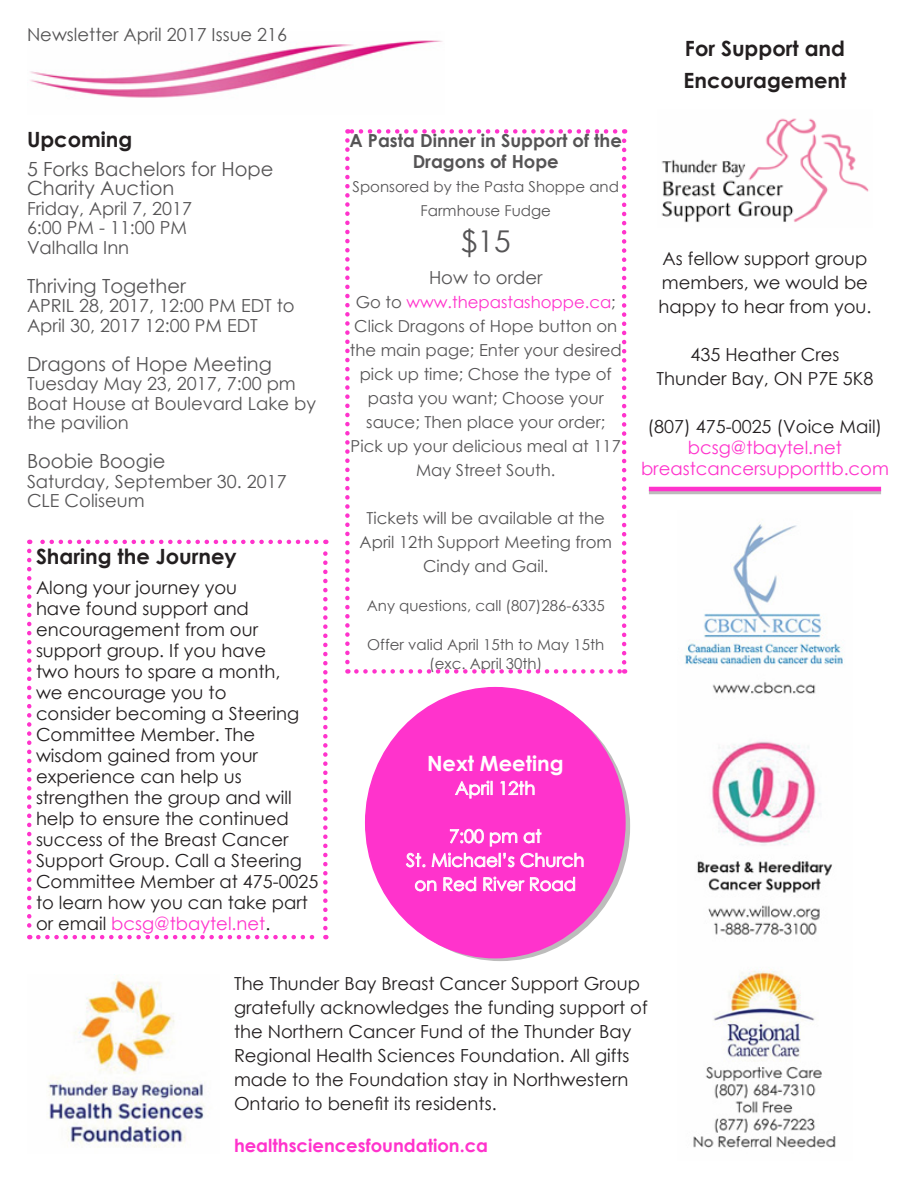
<style>
.page{position:relative;width:918px;height:1188px;background:#fff}
.page>*{position:absolute;margin:0;border:0;box-sizing:border-box;transform-origin:0 0}
.TBBCSG_article{font:30px "Century Gothic";color:#555455}
.TBBCSG_title{font:700 21px/31.5px "Century Gothic";color:#231f20}
.TBBCSG_Meeting{font:700 21px "Century Gothic";color:#fff}
.TBBCSG_article-2{font:19.5px/19.5px "Century Gothic";color:#555455}
.t1{font:18px/21px "Century Gothic";color:#231f20}
.TBBCSG_article-3{font:18px/19.5px "Century Gothic";color:#555455}
.TBBCSG_Meeting-2{font:18px/24px "Century Gothic";color:#fff;text-align:center}
.t2{font:18px "Century Gothic";color:#f3c}
.TBBCSG_article_title{font:700 18px/21px "Century Gothic";color:#555455;text-align:center}
.t3{font:700 18px "Century Gothic";color:#f3c}
.TBBCSG_article-4{font:16.5px/24px "Century Gothic";color:#555455;text-align:center}
.TBBCSG_article-5{font:15px/24px "Century Gothic";color:#555455;text-align:center}
.s1{color:#f3c}
</style>
<div class="page">
<img style="left:30px;top:40px;width:413px;height:58px">
<img style="left:685px;top:522px;width:158px;height:626px">
<img style="left:48px;top:978px;width:157px;height:170px">
<svg style="left:27px;top:551px;width:5px;height:388px"></svg>
<svg style="left:38px;top:935px;width:288px;height:4px"></svg>
<svg style="left:323px;top:540px;width:5px;height:388px"></svg>
<svg style="left:29px;top:540px;width:287px;height:4px"></svg>
<img style="left:661px;top:118px;width:208px;height:105px">
<svg style="left:649px;top:491px;width:232px;height:3px"></svg>
<hr style="left:649px;top:487px;width:232px;height:4px;background:#f3c">
<svg style="left:371px;top:691px;width:259px;height:270px;background:#c6aabe"></svg>
<div style="left:366px;top:688px;width:259px;height:270px;background:#f3c;border-radius:50%"></div>
<svg style="left:455px;top:781px;width:37px;height:17px"></svg>
<svg style="left:501px;top:781px;width:33px;height:14px"></svg>
<svg style="left:450px;top:829px;width:34px;height:14px"></svg>
<svg style="left:490px;top:832px;width:27px;height:14px"></svg>
<svg style="left:524px;top:829px;width:17px;height:14px"></svg>
<svg style="left:406px;top:853px;width:19px;height:14px"></svg>
<svg style="left:432px;top:853px;width:82px;height:14px"></svg>
<svg style="left:521px;top:853px;width:62px;height:14px"></svg>
<svg style="left:415px;top:880px;width:21px;height:11px"></svg>
<svg style="left:444px;top:877px;width:32px;height:14px"></svg>
<svg style="left:484px;top:877px;width:91px;height:14px"></svg>
<svg style="left:345px;top:140px;width:5px;height:534px"></svg>
<svg style="left:356px;top:669px;width:269px;height:5px"></svg>
<svg style="left:622px;top:129px;width:4px;height:533px"></svg>
<svg style="left:347px;top:129px;width:268px;height:5px"></svg>
<p class="TBBCSG_article-3" style="left:27px;top:24px;width:262px">Newsletter April 2017 Issue 216</p>
<p class="TBBCSG_title" style="left:27px;top:123px;width:107px">Upcoming</p>
<p class="TBBCSG_article-2" style="left:27px;top:159px;width:248px">5 Forks Bachelors for Hope<br>Charity Auction</p>
<p class="TBBCSG_article-3" style="left:27px;top:198px;width:167px">Friday, April 7, 2017</p>
<p class="TBBCSG_article-3" style="left:27px;top:218px;width:162px">6:00 PM - 11:00 PM</p>
<p class="TBBCSG_article-3" style="left:27px;top:237px;width:104px">Valhalla Inn</p>
<p class="TBBCSG_article-2" style="left:27px;top:276px;width:161px">Thriving Together</p>
<p class="TBBCSG_article-3" style="left:27px;top:296px;width:269px">APRIL 28, 2017, 12:00 PM EDT to<br>April 30, 2017 12:00 PM EDT</p>
<p class="TBBCSG_article-2" style="left:27px;top:354px;width:247px">Dragons of Hope Meeting</p>
<p class="TBBCSG_article-3" style="left:27px;top:374px;width:291px">Tuesday May 23, 2017, 7:00 pm<br>Boat House at Boulevard Lake by the pavilion</p>
<p class="TBBCSG_article-2" style="left:27px;top:451px;width:140px">Boobie Boogie</p>
<p class="TBBCSG_article-3" style="left:27px;top:471px;width:261px">Saturday, September 30. 2017</p>
<p class="TBBCSG_article-3" style="left:27px;top:491px;width:119px">CLE Coliseum</p>
<p class="TBBCSG_title" style="left:36px;top:540px;width:202px">Sharing the Journey</p>
<p class="t1" style="left:36px;top:577px;width:284px">Along your journey you<br>have found support and encouragement from our support group. If you have<br>two hours to spare a month,<br>we encourage you to<br>consider becoming a Steering<br>Committee Member. The wisdom gained from your experience can help us strengthen the group and will help to ensure the continued success of the Breast Cancer<br>Support Group. Call a Steering<br>Committee Member at 475-0025 to learn how you can take part or email <span class="s1">bcsg@tbaytel.net</span>.</p>
<p class="TBBCSG_article_title" style="left:350px;top:129px;width:274px">A Pasta Dinner in Support of the<br>Dragons of Hope</p>
<p class="TBBCSG_article-5" style="left:353px;top:175px;width:268px">Sponsored by the Pasta Shoppe and<br>Farmhouse Fudge</p>
<p class="TBBCSG_article" style="left:461px;top:220px;width:51px">$15</p>
<p class="TBBCSG_article-3" style="left:429px;top:267px;width:115px">How to order</p>
<p class="TBBCSG_article-4" style="left:350px;top:289px;width:273px">Go to <span class="s1">www.thepastashoppe.ca</span>;<br>Click Dragons of Hope button on the main page; Enter your desired pick up time; Chose the type of pasta you want; Choose your sauce; Then place your order;<br>Pick up your delicious meal at 117<br>May Street South.</p>
<p class="TBBCSG_article-4" style="left:360px;top:505px;width:254px">Tickets will be available at the<br>April 12th Support Meeting from<br>Cindy and Gail.</p>
<p class="TBBCSG_article-5" style="left:367px;top:593px;width:239px">Any questions, call (807)286-6335</p>
<p class="TBBCSG_article-5" style="left:367px;top:634px;width:239px;line-height:19.5px">Offer valid April 15th to May 15th (exc. April 30th)</p>
<p class="TBBCSG_title" style="left:684px;top:32px;width:164px">For Support and<br>Encouragement</p>
<p class="t1" style="left:659px;top:246px;width:214px;line-height:24px">As fellow support group members, we would be happy to hear from you.</p>
<p class="t1" style="left:690px;top:344px;width:151px">435 Heather Cres</p>
<p class="t1" style="left:656px;top:368px;width:219px">Thunder Bay, ON P7E 5K8</p>
<p class="t1" style="left:648px;top:416px;width:236px">(807) 475-0025 (Voice Mail)</p>
<p class="t2" style="left:688px;top:435px;width:156px">bcsg@tbaytel.net</p>
<p class="t2" style="left:641px;top:456px;width:249px">breastcancersupporttb.com</p>
<p class="TBBCSG_Meeting" style="left:427px;top:747px;width:138px">Next Meeting</p>
<p class="TBBCSG_Meeting-2" style="left:455px;top:776px;width:82px">April 12th</p>
<p class="TBBCSG_Meeting-2" style="left:449px;top:824px;width:94px">7:00 pm at</p>
<p class="TBBCSG_Meeting-2" style="left:406px;top:848px;width:180px">St. Michael’s Church on Red River Road</p>
<p class="t1" style="left:234px;top:971px;width:415px;line-height:24px">The Thunder Bay Breast Cancer Support Group gratefully acknowledges the funding support of the Northern Cancer Fund of the Thunder Bay Regional Health Sciences Foundation. All gifts made to the Foundation stay in Northwestern Ontario to benefit its residents.</p>
<p class="t3" style="left:234px;top:1132px;width:256px">healthsciencesfoundation.ca</p>
</div>
